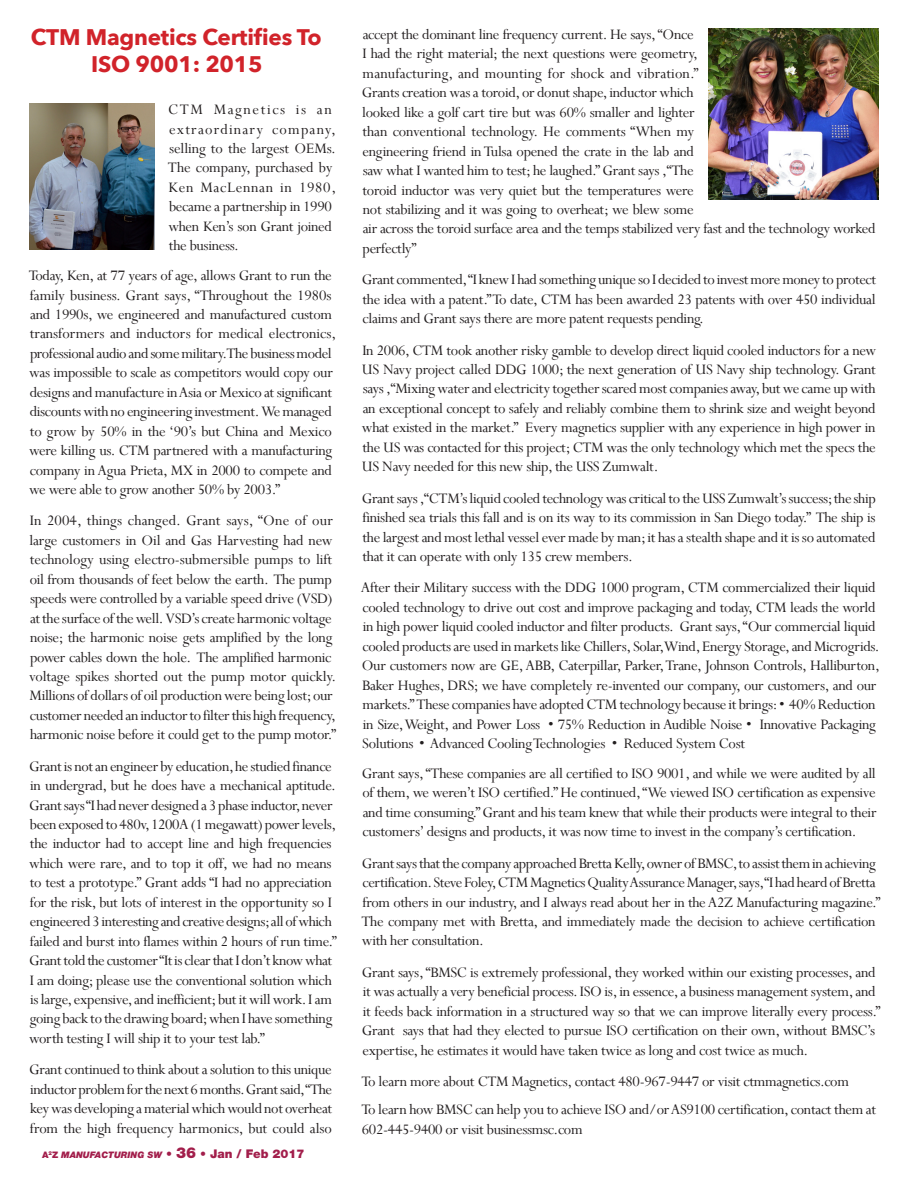
<style>
.page{position:relative;width:918px;height:1188px;background:#fff}
.page>*{position:absolute;margin:0;border:0;box-sizing:border-box;transform-origin:0 0}
.Editorial_Header{font:700 22.5px "Avenir Next";letter-spacing:-.01em;color:#d1232a}
.Editorial_text{font:16.2px/19.5px "Perpetua";letter-spacing:-.02em;color:#231f20}
.t1{font:italic 900 9px "Helvetica Neue";color:#a21e4b}
.s1{font-style:normal}
.s2{font-style:normal;font-size:12px}
.s3{font-style:normal;font-size:15px}
</style>
<div class="page">
<img style="left:29px;top:104px;width:126px;height:145px">
<img style="left:708px;top:29px;width:171px;height:171px">
<div style="left:779px;top:135px;width:21px;height:9px;background:#fff"></div>
<p class="Editorial_Header" style="left:31px;top:18px;width:292px">CTM Magnetics Certifies To</p>
<p class="Editorial_Header" style="left:91px;top:45px;width:173px">ISO 9001: 2015</p>
<p class="Editorial_text" style="left:168px;top:99px;width:170px">CTM Magnetics is an extraordinary company, selling to the largest OEMs.<br>The company, purchased by<br>Ken MacLennan in 1980, became a partnership in 1990 when Ken’s son Grant joined the business.</p>
<p class="Editorial_text" style="left:29px;top:265px;width:309px">Today, Ken, at 77 years of age, allows Grant to run the family business. Grant says, “Throughout the 1980s and 1990s, we engineered and manufactured custom transformers and inductors for medical electronics, professional audio and some military. The business model was impossible to scale as competitors would copy our designs and manufacture in Asia or Mexico at significant discounts with no engineering investment. We managed to grow by 50% in the ‘90’s but China and Mexico were killing us. CTM partnered with a manufacturing company in Agua Prieta, MX in 2000 to compete and we were able to grow another 50% by 2003.”</p>
<p class="Editorial_text" style="left:29px;top:511px;width:308px">In 2004, things changed. Grant says, “One of our large customers in Oil and Gas Harvesting had new technology using electro-submersible pumps to lift oil from thousands of feet below the earth. The pump speeds were controlled by a variable speed drive (VSD) at the surface of the well. VSD’s create harmonic voltage noise; the harmonic noise gets amplified by the long power cables down the hole. The amplified harmonic voltage spikes shorted out the pump motor quickly.<br>Millions of dollars of oil production were being lost; our customer needed an inductor to filter this high frequency, harmonic noise before it could get to the pump motor.”</p>
<p class="Editorial_text" style="left:29px;top:756px;width:309px">Grant is not an engineer by education, he studied finance in undergrad, but he does have a mechanical aptitude.<br>Grant says “I had never designed a 3 phase inductor, never been exposed to 480v, 1200A (1 megawatt) power levels, the inductor had to accept line and high frequencies which were rare, and to top it off, we had no means to test a prototype.” Grant adds “I had no appreciation for the risk, but lots of interest in the opportunity so I engineered 3 interesting and creative designs; all of which failed and burst into flames within 2 hours of run time.” Grant told the customer “It is clear that I don’t know what I am doing; please use the conventional solution which is large, expensive, and inefficient; but it will work. I am going back to the drawing board; when I have something worth testing I will ship it to your test lab.”</p>
<p class="Editorial_text" style="left:29px;top:1060px;width:304px;text-align:justify">Grant continued to think about a solution to this unique inductor problem for the next 6 months. Grant said, “The key was developing a material which would not overheat from the high frequency harmonics, but could also</p>
<p class="t1" style="left:42px;top:1149px;width:264px"><span class="s1">A</span><sup>2</sup><span class="s1">Z</span> MANUFACTURING SW <span class="s2">•</span> <span class="s3">36</span> <span class="s2">• Jan / Feb 2017</span></p>
<p class="Editorial_text" style="left:362px;top:24px;width:515px">accept the dominant line frequency current. He says, “Once<br>I had the right material; the next questions were geometry,<br>manufacturing, and mounting for shock and vibration.”<br>Grants creation was a toroid, or donut shape, inductor which<br>looked like a golf cart tire but was 60% smaller and lighter<br>than conventional technology. He comments “When my<br>engineering friend in Tulsa opened the crate in the lab and<br>saw what I wanted him to test; he laughed.” Grant says ,“The<br>toroid inductor was very quiet but the temperatures were<br>not stabilizing and it was going to overheat; we blew some<br>air across the toroid surface area and the temps stabilized very fast and the technology worked perfectly”</p>
<p class="Editorial_text" style="left:362px;top:270px;width:516px;text-align:justify">Grant commented, “I knew I had something unique so I decided to invest more money to protect the idea with a patent.” To date, CTM has been awarded 23 patents with over 450 individual claims and Grant says there are more patent requests pending.</p>
<p class="Editorial_text" style="left:362px;top:340px;width:516px;text-align:justify">In 2006, CTM took another risky gamble to develop direct liquid cooled inductors for a new US Navy project called DDG 1000; the next generation of US Navy ship technology. Grant says ,“Mixing water and electricity together scared most companies away, but we came up with an exceptional concept to safely and reliably combine them to shrink size and weight beyond what existed in the market.” Every magnetics supplier with any experience in high power in the US was contacted for this project; CTM was the only technology which met the specs the US Navy needed for this new ship, the USS Zumwalt.</p>
<p class="Editorial_text" style="left:362px;top:488px;width:516px;text-align:justify">Grant says ,“CTM’s liquid cooled technology was critical to the USS Zumwalt’s success; the ship finished sea trials this fall and is on its way to its commission in San Diego today.” The ship is the largest and most lethal vessel ever made by man; it has a stealth shape and it is so automated that it can operate with only 135 crew members.</p>
<p class="Editorial_text" style="left:361px;top:578px;width:520px">After their Military success with the DDG 1000 program, CTM commercialized their liquid cooled technology to drive out cost and improve packaging and today, CTM leads the world in high power liquid cooled inductor and filter products. Grant says, “Our commercial liquid cooled products are used in markets like Chillers, Solar, Wind, Energy Storage, and Microgrids.<br>Our customers now are GE, ABB, Caterpillar, Parker, Trane, Johnson Controls, Halliburton, Baker Hughes, DRS; we have completely re-invented our company, our customers, and our markets.” These companies have adopted CTM technology because it brings: • 40% Reduction in Size, Weight, and Power Loss • 75% Reduction in Audible Noise • Innovative Packaging Solutions • Advanced Cooling Technologies • Reduced System Cost</p>
<p class="Editorial_text" style="left:362px;top:763px;width:516px;text-align:justify">Grant says, “These companies are all certified to ISO 9001, and while we were audited by all of them, we weren’t ISO certified.” He continued, “We viewed ISO certification as expensive and time consuming.” Grant and his team knew that while their products were integral to their customers’ designs and products, it was now time to invest in the company’s certification.</p>
<p class="Editorial_text" style="left:362px;top:853px;width:521px">Grant says that the company approached Bretta Kelly, owner of BMSC, to assist them in achieving certification. Steve Foley, CTM Magnetics Quality Assurance Manager, says, “I had heard of Bretta from others in our industry, and I always read about her in the A2Z Manufacturing magazine.” The company met with Bretta, and immediately made the decision to achieve certification with her consultation.</p>
<p class="Editorial_text" style="left:362px;top:962px;width:520px">Grant says, “BMSC is extremely professional, they worked within our existing processes, and it was actually a very beneficial process. ISO is, in essence, a business management system, and it feeds back information in a structured way so that we can improve literally every process.” Grant says that had they elected to pursue ISO certification on their own, without BMSC’s expertise, he estimates it would have taken twice as long and cost twice as much.</p>
<p class="Editorial_text" style="left:362px;top:1071px;width:489px">To learn more about CTM Magnetics, contact 480-967-9447 or visit ctmmagnetics.com</p>
<p class="Editorial_text" style="left:362px;top:1100px;width:516px">To learn how BMSC can help you to achieve ISO and/or AS9100 certification, contact them at<br>602-445-9400 or visit businessmsc.com</p>
</div>
